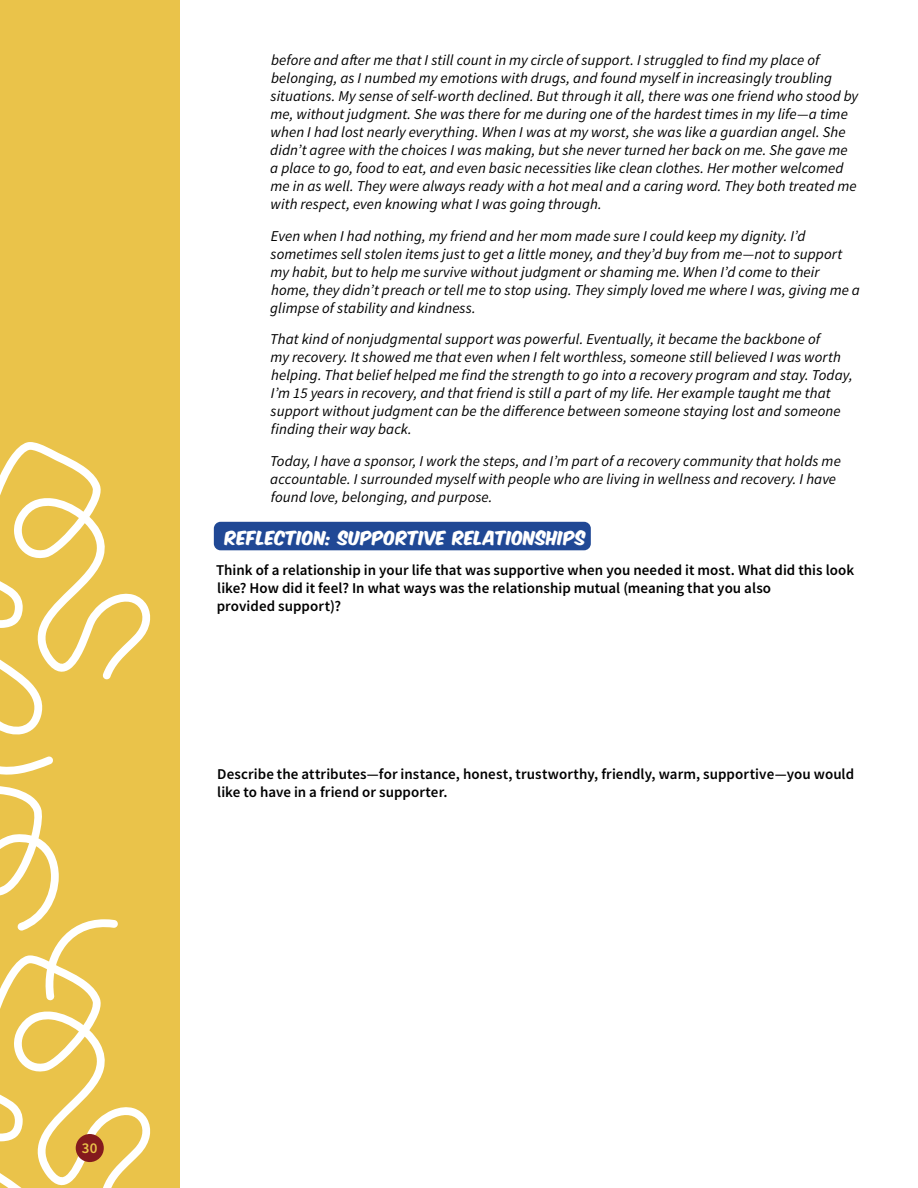
<style>
.page{position:relative;width:918px;height:1188px;background:#fff}
.page>*{position:absolute;margin:0;border:0;box-sizing:border-box;transform-origin:0 0}
.h5_blue_bkg{font:16.5px "Komika Axis";letter-spacing:.02em;color:#fff}
.p_inline_quote{font:italic 15px/18px "Source Sans Variable";letter-spacing:.005em;color:#000}
.t1{font:15px/18px "Source Sans Variable";letter-spacing:.005em;color:#000}
.t2{font:600 15px "Source Sans Pro";color:#eac34a}
</style>
<div class="page">
<div style="left:0;top:0;width:180px;height:1188px;background:#eac34a"></div>
<svg style="left:0;top:786px;width:151px;height:402px"></svg>
<svg style="left:0;top:442px;width:151px;height:333px"></svg>
<div style="left:214px;top:522px;width:377px;height:28px;background:#204895;border-radius:7px"></div>
<div style="left:76px;top:1134px;width:28px;height:28px;background:#841a1d;border-radius:50%"></div>
<p class="p_inline_quote" style="left:270px;top:51px;width:590px">before and after me that I still count in my circle of support. I struggled to find my place of belonging, as I numbed my emotions with drugs, and found myself in increasingly troubling situations. My sense of self-worth declined. But through it all, there was one friend who stood by me, without judgment. She was there for me during one of the hardest times in my life—a time when I had lost nearly everything. When I was at my worst, she was like a guardian angel. She didn’t agree with the choices I was making, but she never turned her back on me. She gave me a place to go, food to eat, and even basic necessities like clean clothes. Her mother welcomed me in as well. They were always ready with a hot meal and a caring word. They both treated me with respect, even knowing what I was going through.</p>
<p class="p_inline_quote" style="left:270px;top:227px;width:591px">Even when I had nothing, my friend and her mom made sure I could keep my dignity. I’d sometimes sell stolen items just to get a little money, and they’d buy from me—not to support my habit, but to help me survive without judgment or shaming me. When I’d come to their home, they didn’t preach or tell me to stop using. They simply loved me where I was, giving me a glimpse of stability and kindness.</p>
<p class="p_inline_quote" style="left:270px;top:330px;width:584px">That kind of nonjudgmental support was powerful. Eventually, it became the backbone of<br>my recovery. It showed me that even when I felt worthless, someone still believed I was worth helping. That belief helped me find the strength to go into a recovery program and stay. Today, I’m 15 years in recovery, and that friend is still a part of my life. Her example taught me that support without judgment can be the difference between someone staying lost and someone finding their way back.</p>
<p class="p_inline_quote" style="left:270px;top:452px;width:572px">Today, I have a sponsor, I work the steps, and I’m part of a recovery community that holds me accountable. I surrounded myself with people who are living in wellness and recovery. I have found love, belonging, and purpose.</p>
<p class="h5_blue_bkg" style="left:225px;top:529px;width:362px">REFLECTION: SUPPORTIVE RELATIONSHIPS</p>
<p class="t1" style="left:216px;top:561px;width:640px">Think of a relationship in your life that was supportive when you needed it most. What did this look like? How did it feel? In what ways was the relationship mutual (meaning that you also<br>provided support)?</p>
<p class="t1" style="left:217px;top:765px;width:638px">Describe the attributes—for instance, honest, trustworthy, friendly, warm, supportive—you would like to have in a friend or supporter.</p>
<p class="t2" style="left:82px;top:1138px;width:17px">30</p>
</div>
